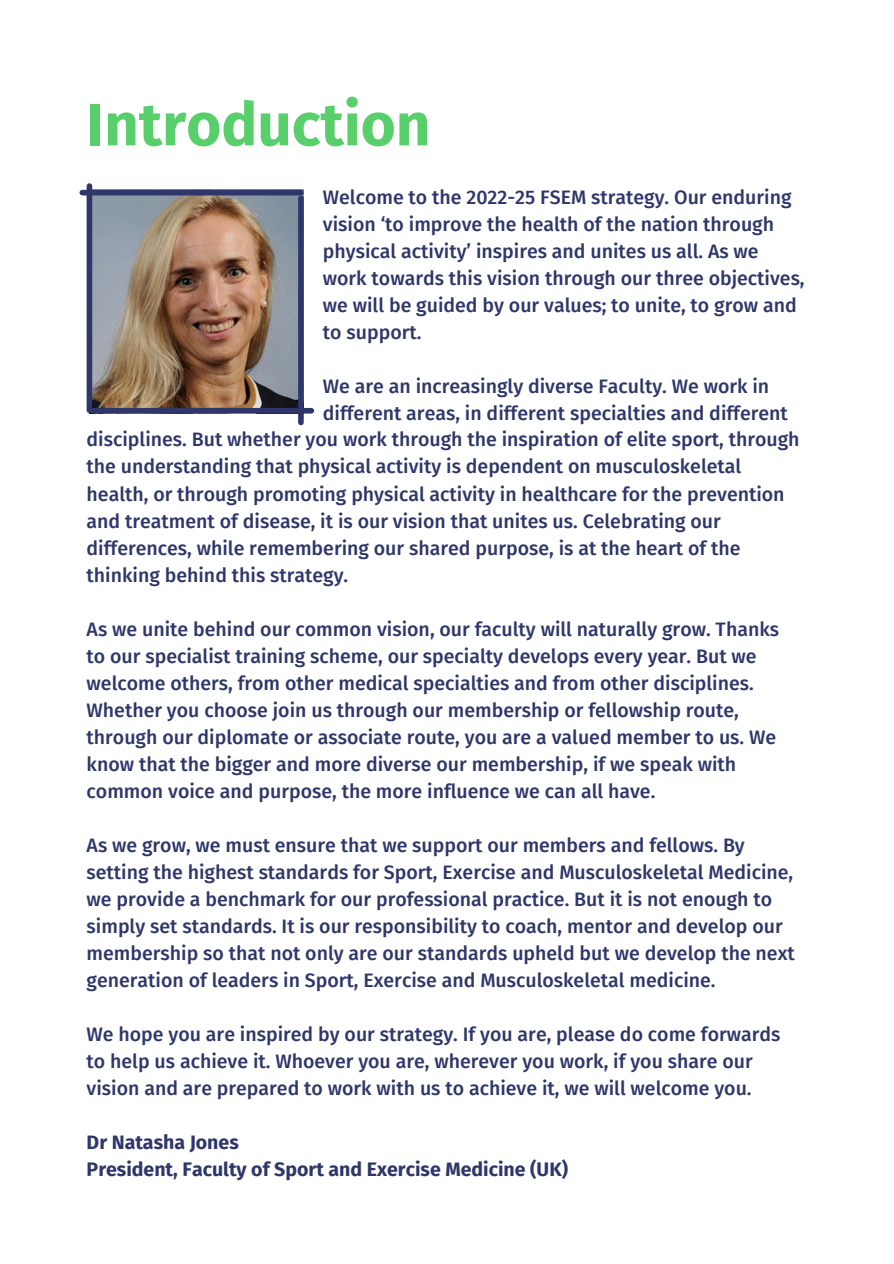
<style>
.page{position:relative;width:894px;height:1264px;background:#fff}
.page>*{position:absolute;margin:0;border:0;box-sizing:border-box;transform-origin:0 0}
.t1{font:700 60px "Fira Sans";color:#58cf6a}
.t2{font:500 19.5px/27px "Fira Sans";color:#2e366a}
.t3{font:700 19.5px "Fira Sans";color:#2e366a}
</style>
<div class="page">
<img style="left:89px;top:190px;width:214px;height:224px">
<div style="left:82px;top:190px;width:219px;height:5px;background:#2e366a"></div>
<div style="left:93px;top:408px;width:218px;height:5px;background:#2e366a"></div>
<div style="left:87px;top:186px;width:5px;height:224px;background:#2e366a"></div>
<div style="left:298px;top:198px;width:5px;height:224px;background:#2e366a"></div>
<p class="t1" style="left:87px;top:89px;width:345px">Introduction</p>
<p class="t2" style="left:323px;top:183px;width:483px">Welcome to the 2022-25 FSEM strategy. Our enduring vision ‘to improve the health of the nation through physical activity’ inspires and unites us all. As we work towards this vision through our three objectives, we will be guided by our values; to unite, to grow and to support.</p>
<p class="t2" style="left:323px;top:373px;width:466px">We are an increasingly diverse Faculty. We work in different areas, in different specialties and different</p>
<p class="t2" style="left:87px;top:426px;width:714px">disciplines. But whether you work through the inspiration of elite sport, through the understanding that physical activity is dependent on musculoskeletal health, or through promoting physical activity in healthcare for the prevention and treatment of disease, it is our vision that unites us. Celebrating our differences, while remembering our shared purpose, is at the heart of the thinking behind this strategy.</p>
<p class="t2" style="left:87px;top:615px;width:693px">As we unite behind our common vision, our faculty will naturally grow. Thanks to our specialist training scheme, our specialty develops every year. But we welcome others, from other medical specialties and from other disciplines.<br>Whether you choose join us through our membership or fellowship route, through our diplomate or associate route, you are a valued member to us. We know that the bigger and more diverse our membership, if we speak with common voice and purpose, the more influence we can all have.</p>
<p class="t2" style="left:87px;top:832px;width:709px">As we grow, we must ensure that we support our members and fellows. By setting the highest standards for Sport, Exercise and Musculoskeletal Medicine, we provide a benchmark for our professional practice. But it is not enough to simply set standards. It is our responsibility to coach, mentor and develop our membership so that not only are our standards upheld but we develop the next generation of leaders in Sport, Exercise and Musculoskeletal medicine.</p>
<p class="t2" style="left:87px;top:1021px;width:695px">We hope you are inspired by our strategy. If you are, please do come forwards to help us achieve it. Whoever you are, wherever you work, if you share our vision and are prepared to work with us to achieve it, we will welcome you.</p>
<p class="t3" style="left:87px;top:1131px;width:154px">Dr Natasha Jones</p>
<p class="t3" style="left:87px;top:1158px;width:483px">President, Faculty of Sport and Exercise Medicine (UK)</p>
</div>
